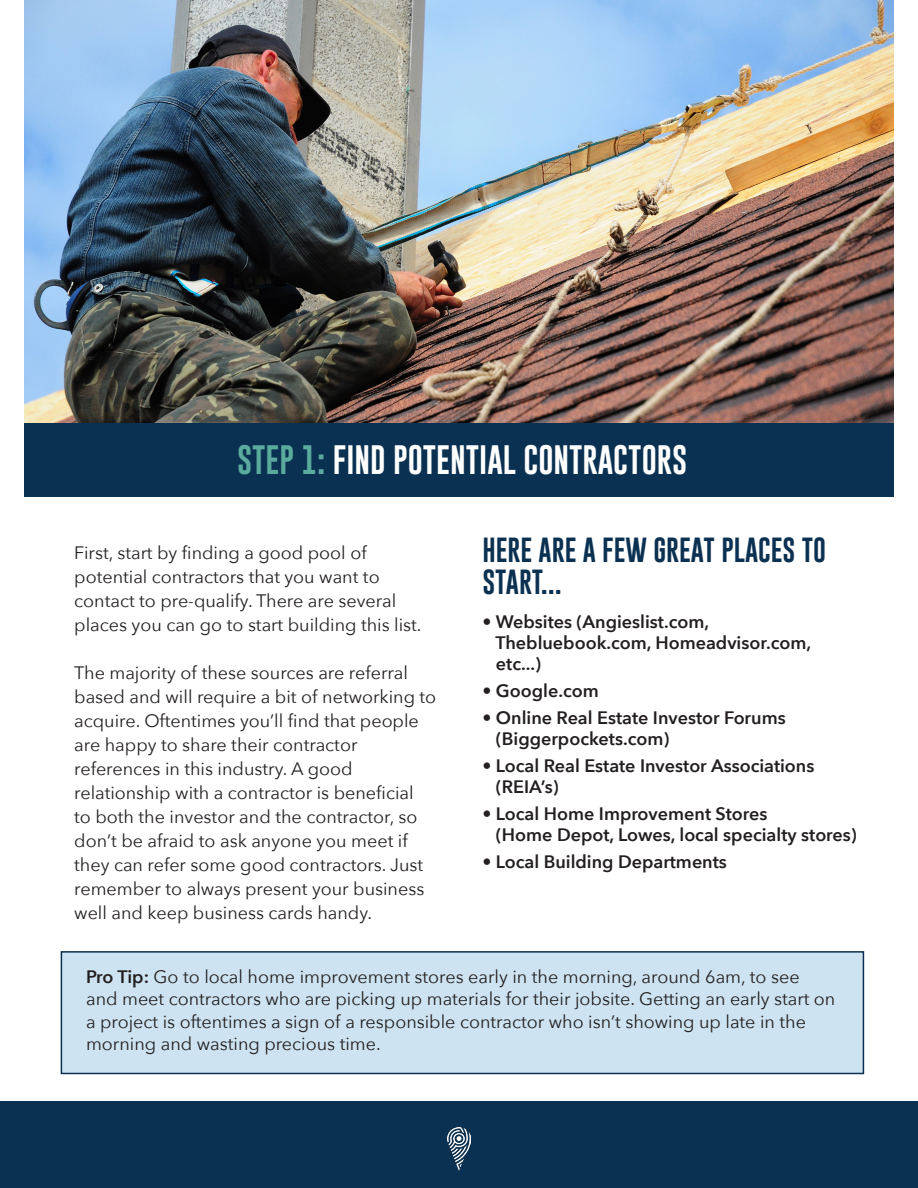
<style>
.page{position:relative;width:918px;height:1188px;background:#fff}
.page>*{position:absolute;margin:0;border:0;box-sizing:border-box;transform-origin:0 0}
.t1{font:30px "Gobold";color:#fff}
.t2{font:25.5px/31.5px "Gobold";color:#0a3151}
.t3{font:18px/24px "Avenir Next";color:#231f20}
.t4{font:600 18px/21px "Avenir Next";color:#231f20}
.s1{color:#5aaa9d}
.s2{font-weight:600}
</style>
<div class="page">
<div style="left:0;top:1102px;width:918px;height:86px;background:#0a3151"></div>
<img style="left:448px;top:1128px;width:22px;height:43px">
<div style="left:61px;top:951px;width:803px;height:123px;background:#cde3f1;border:2px solid #0a3151"></div>
<img style="left:25px;top:0;width:869px;height:423px">
<div style="left:25px;top:423px;width:869px;height:73px;background:#0a3151"></div>
<p class="t1" style="left:237px;top:441px;width:452px"><span class="s1">STEP 1:</span> FIND POTENTIAL CONTRACTORS</p>
<p class="t3" style="left:74px;top:540px;width:294px">First, start by finding a good pool of</p>
<p class="t3" style="left:74px;top:564px;width:307px">potential contractors that you want to</p>
<p class="t3" style="left:74px;top:588px;width:349px">contact to pre-qualify. There are several places you can go to start building this list.</p>
<p class="t3" style="left:74px;top:660px;width:364px">The majority of these sources are referral based and will require a bit of networking to acquire. Oftentimes you’ll find that people are happy to share their contractor</p>
<p class="t3" style="left:74px;top:756px;width:280px">references in this industry. A good</p>
<p class="t3" style="left:74px;top:780px;width:352px">relationship with a contractor is beneficial to both the investor and the contractor, so don’t be afraid to ask anyone you meet if they can refer some good contractors. Just remember to always present your business well and keep business cards handy.</p>
<p class="t2" style="left:482px;top:534px;width:345px">HERE ARE A FEW GREAT PLACES TO<br>START...</p>
<p class="t4" style="left:495px;top:611px;width:317px;text-indent:-13px">• Websites (Angieslist.com,<br>Thebluebook.com, Homeadvisor.com, etc...)</p>
<p class="t4" style="left:482px;top:680px;width:118px">• Google.com</p>
<p class="t4" style="left:496px;top:707px;width:291px;text-indent:-14px">• Online Real Estate Investor Forums (Biggerpockets.com)</p>
<p class="t4" style="left:482px;top:755px;width:334px">• Local Real Estate Investor Associations</p>
<p class="t4" style="left:496px;top:776px;width:64px">(REIA’s)</p>
<p class="t4" style="left:496px;top:803px;width:362px;text-indent:-14px">• Local Home Improvement Stores<br>(Home Depot, Lowes, local specialty stores)</p>
<p class="t4" style="left:482px;top:851px;width:246px">• Local Building Departments</p>
<p class="t3" style="left:86px;top:964px;width:751px;line-height:22.5px"><span class="s2">Pro Tip:</span> Go to local home improvement stores early in the morning, around 6am, to see and meet contractors who are picking up materials for their jobsite. Getting an early start on a project is oftentimes a sign of a responsible contractor who isn’t showing up late in the morning and wasting precious time.</p>
</div>
